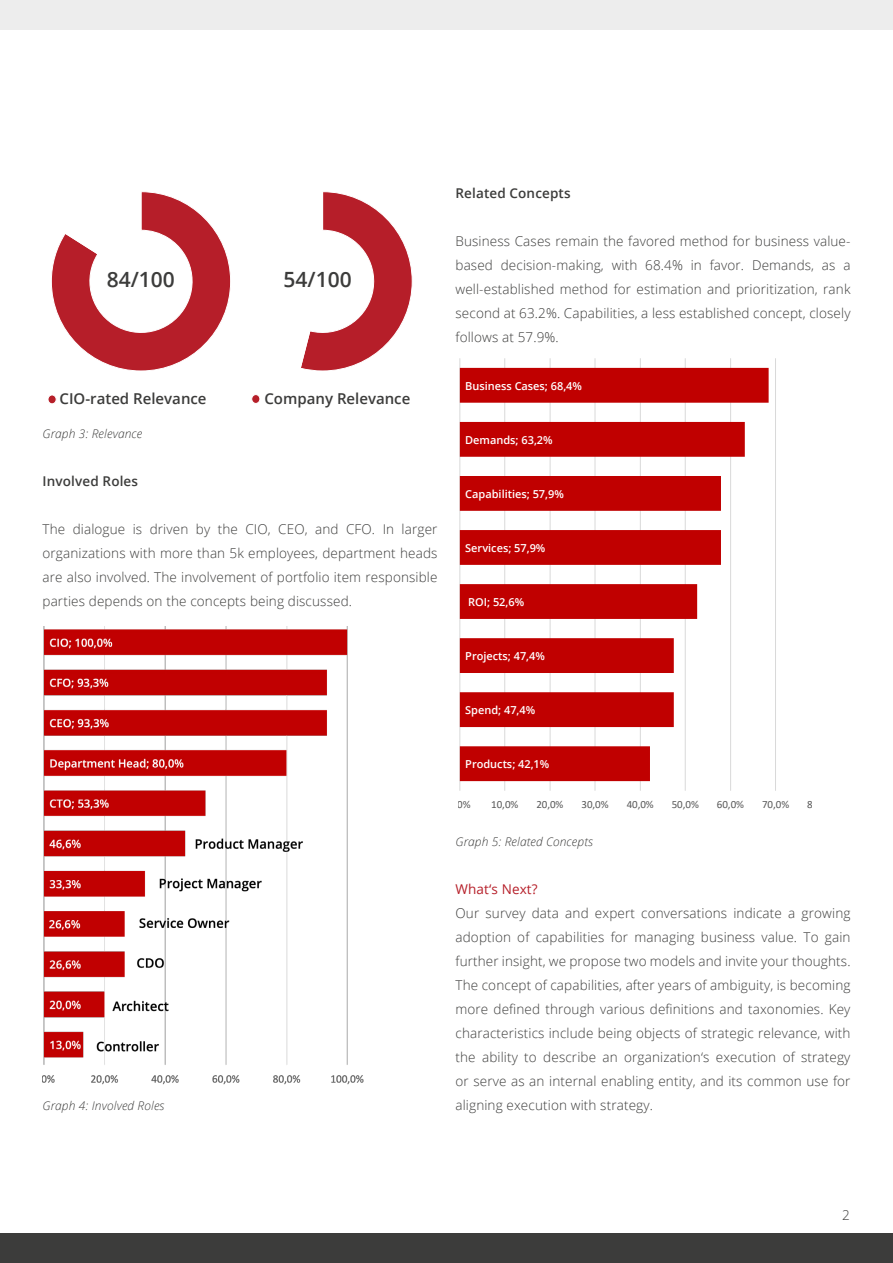
<style>
.page{position:relative;width:893px;height:1263px;background:#fff}
.page>*{position:absolute;margin:0;border:0;box-sizing:border-box;transform-origin:0 0}
.t1{font:600 21px "Open Sans";color:#3c3c3b}
.t2{font:600 15px "Open Sans";color:#3c3c3b}
.t3{font:300 13.5px/24px "Open Sans";letter-spacing:.01em;color:#3c3c3b;text-align:justify}
.t4{font:600 13.5px "Open Sans";letter-spacing:.01em;color:#3c3c3b}
.t5{font:13.5px "Open Sans";letter-spacing:.01em;color:#b61f29}
.t6{font:italic 300 12px "Open Sans";letter-spacing:.01em;color:#3c3c3b}
.t7{font:600 10.95px "Open Sans";color:#fff}
.t8{font:10.95px "Calibri";letter-spacing:-.005em;color:#595959}
</style>
<div class="page">
<img style="left:43px;top:626px;width:321px;height:459px">
<hr style="left:459px;top:358px;width:1px;height:433px;background:#d9d9d9">
<hr style="left:504px;top:358px;width:1px;height:433px;background:#d9d9d9">
<hr style="left:550px;top:358px;width:1px;height:433px;background:#d9d9d9">
<hr style="left:595px;top:358px;width:1px;height:433px;background:#d9d9d9">
<hr style="left:640px;top:358px;width:1px;height:433px;background:#d9d9d9">
<hr style="left:685px;top:358px;width:1px;height:433px;background:#d9d9d9">
<hr style="left:730px;top:358px;width:1px;height:433px;background:#d9d9d9">
<hr style="left:775px;top:358px;width:1px;height:433px;background:#d9d9d9">
<hr style="left:820px;top:358px;width:1px;height:433px;background:#d9d9d9">
<svg style="left:460px;top:368px;width:309px;height:413px;fill:#c00000"></svg>
<div style="left:0;top:0;width:893px;height:30px;background:#ededed"></div>
<div style="left:0;top:1233px;width:893px;height:30px;background:#3c3c3b"></div>
<svg style="left:51px;top:191px;width:362px;height:180px"></svg>
<div style="left:48px;top:395px;width:8px;height:9px;background:#b61f29;border-radius:50%"></div>
<div style="left:48px;top:395px;width:8px;height:9px;border:1px solid #fff;border-radius:50%"></div>
<div style="left:252px;top:395px;width:8px;height:8px;background:#b61f29;border-radius:50%"></div>
<div style="left:252px;top:394px;width:8px;height:10px;border:1px solid #fff;border-radius:50%"></div>
<h1 class="t1" style="left:107px;top:265px;width:70px">84/100</h1>
<h1 class="t1" style="left:284px;top:265px;width:70px">54/100</h1>
<p class="t2" style="left:60px;top:389px;width:149px">CIO-rated Relevance</p>
<p class="t2" style="left:264px;top:389px;width:147px">Company Relevance</p>
<p class="t6" style="left:43px;top:425px;width:101px">Graph 3: Relevance</p>
<p class="t4" style="left:43px;top:472px;width:97px">Involved Roles</p>
<p class="t3" style="left:43px;top:517px;width:396px">The dialogue is driven by the CIO, CEO, and CFO. In larger organizations with more than 5k employees, department heads are also involved. The involvement of portfolio item responsible parties depends on the concepts being discussed.</p>
<p class="t4" style="left:455px;top:184px;width:117px">Related Concepts</p>
<p class="t3" style="left:455px;top:229px;width:397px">Business Cases remain the favored method for business value&shy;based decision-making, with 68.4% in favor. Demands, as a well-established method for estimation and prioritization, rank second at 63.2%. Capabilities, a less established concept, closely follows at 57.9%.</p>
<p class="t7" style="left:465px;top:378px;width:118px">Business Cases; 68,4%</p>
<p class="t7" style="left:465px;top:432px;width:89px">Demands; 63,2%</p>
<p class="t7" style="left:465px;top:486px;width:100px">Capabilities; 57,9%</p>
<p class="t7" style="left:465px;top:540px;width:82px">Services; 57,9%</p>
<p class="t7" style="left:468px;top:595px;width:58px">ROI; 52,6%</p>
<p class="t7" style="left:465px;top:649px;width:81px">Projects; 47,4%</p>
<p class="t7" style="left:465px;top:703px;width:72px">Spend; 47,4%</p>
<p class="t6" style="left:43px;top:1097px;width:123px">Graph 4: Involved Roles</p>
<p class="t7" style="left:465px;top:757px;width:86px">Products; 42,1%</p>
<p class="t8" style="left:449px;top:796px;width:23px">0,0%</p>
<p class="t8" style="left:491px;top:796px;width:29px">10,0%</p>
<p class="t8" style="left:536px;top:796px;width:29px">20,0%</p>
<p class="t8" style="left:582px;top:796px;width:29px">30,0%</p>
<p class="t8" style="left:627px;top:796px;width:29px">40,0%</p>
<p class="t8" style="left:672px;top:796px;width:29px">50,0%</p>
<p class="t8" style="left:717px;top:796px;width:29px">60,0%</p>
<p class="t8" style="left:762px;top:796px;width:29px">70,0%</p>
<p class="t6" style="left:455px;top:833px;width:139px">Graph 5: Related Concepts</p>
<p class="t5" style="left:455px;top:880px;width:84px">What‘s Next?</p>
<p class="t3" style="left:455px;top:901px;width:397px">Our survey data and expert conversations indicate a growing adoption of capabilities for managing business value. To gain further insight, we propose two models and invite your thoughts.<br>The concept of capabilities, after years of ambiguity, is becoming more defined through various definitions and taxonomies. Key characteristics include being objects of strategic relevance, with the ability to describe an organization‘s execution of strategy or serve as an internal enabling entity, and its common use for aligning execution with strategy.</p>
<p class="t3" style="left:842px;top:1203px;width:9px">2</p>
</div>
